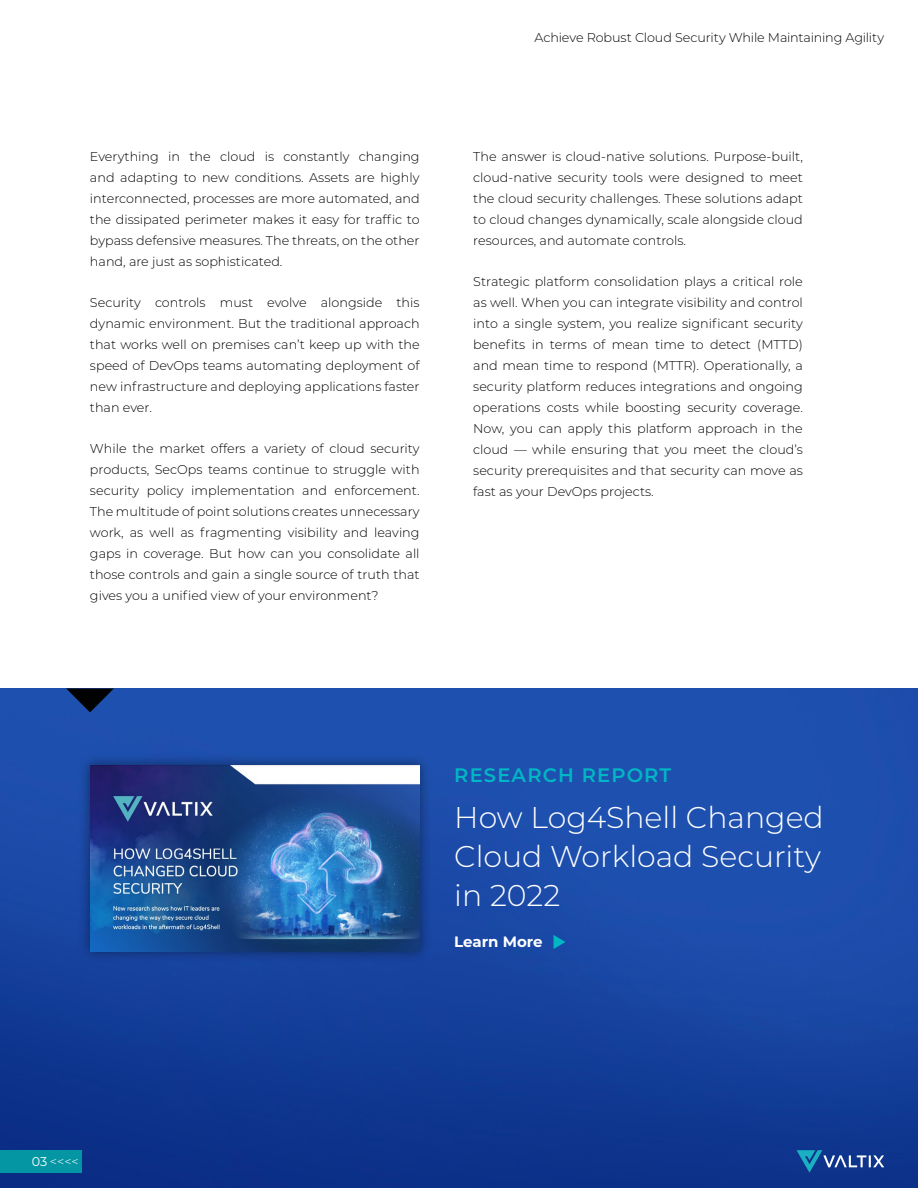
<style>
.page{position:relative;width:918px;height:1188px;background:#fff}
.page>*{position:absolute;margin:0;border:0;box-sizing:border-box;transform-origin:0 0}
.t1{font:300 30px/39px "Montserrat";color:#fff;text-align:justify}
.t2{font:600 19.5px "Montserrat";letter-spacing:.06em;color:#02b6c4}
.t3{font:700 15px "Montserrat";letter-spacing:-.005em;color:#fff}
.t4{font:300 12.75px/21px "Montserrat";color:#000;text-align:justify}
.t5{font:300 12.75px "Montserrat";color:#fff}
.s1{font-weight:400}
</style>
<div class="page">
<img style="left:0;top:689px;width:918px;height:499px">
<div style="left:77px;top:753px;width:355px;height:211px;background:#000;opacity:.4"></div>
<img style="left:90px;top:766px;width:330px;height:185px">
<svg style="left:554px;top:935px;width:11px;height:14px"></svg>
<svg style="left:66px;top:688px;width:48px;height:24px"></svg>
<div style="left:0;top:1150px;width:82px;height:23px;background:#0596a4"></div>
<svg style="left:797px;top:1150px;width:87px;height:23px"></svg>
<p class="t4" style="left:90px;top:145px;width:331px">Everything in the cloud is constantly changing and adapting to new conditions. Assets are highly interconnected, processes are more automated, and the dissipated perimeter makes it easy for traffic to bypass defensive measures. The threats, on the other hand, are just as sophisticated.</p>
<p class="t4" style="left:90px;top:292px;width:331px">Security controls must evolve alongside this dynamic environment. But the traditional approach that works well on premises can’t keep up with the speed of DevOps teams automating deployment of new infrastructure and deploying applications faster than ever.</p>
<p class="t4" style="left:90px;top:438px;width:331px">While the market offers a variety of cloud security products, SecOps teams continue to struggle with security policy implementation and enforcement.<br>The multitude of point solutions creates unnecessary work, as well as fragmenting visibility and leaving gaps in coverage. But how can you consolidate all those controls and gain a single source of truth that gives you a unified view of your environment?</p>
<p class="t4" style="left:535px;top:27px;width:351px">Achieve Robust Cloud Security While Maintaining Agility</p>
<p class="t4" style="left:473px;top:145px;width:331px">The answer is cloud-native solutions. Purpose-built, cloud-native security tools were designed to meet the cloud security challenges. These solutions adapt to cloud changes dynamically, scale alongside cloud resources, and automate controls.</p>
<p class="t4" style="left:473px;top:271px;width:331px">Strategic platform consolidation plays a critical role as well. When you can integrate visibility and control into a single system, you realize significant security benefits in terms of mean time to detect (MTTD) and mean time to respond (MTTR). Operationally, a security platform reduces integrations and ongoing operations costs while boosting security coverage.<br>Now, you can apply this platform approach in the cloud — while ensuring that you meet the cloud’s security prerequisites and that security can move as fast as your DevOps projects.</p>
<h2 class="t2" style="left:454px;top:762px;width:218px">RESEARCH REPORT</h2>
<h1 class="t1" style="left:454px;top:797px;width:371px">How Log4Shell Changed Cloud Workload Security in 2022</h1>
<p class="t3" style="left:454px;top:931px;width:90px">Learn More</p>
<p class="t5" style="left:32px;top:1153px;width:49px"><span class="s1">03</span> &lt;&lt;&lt;&lt;</p>
</div>
